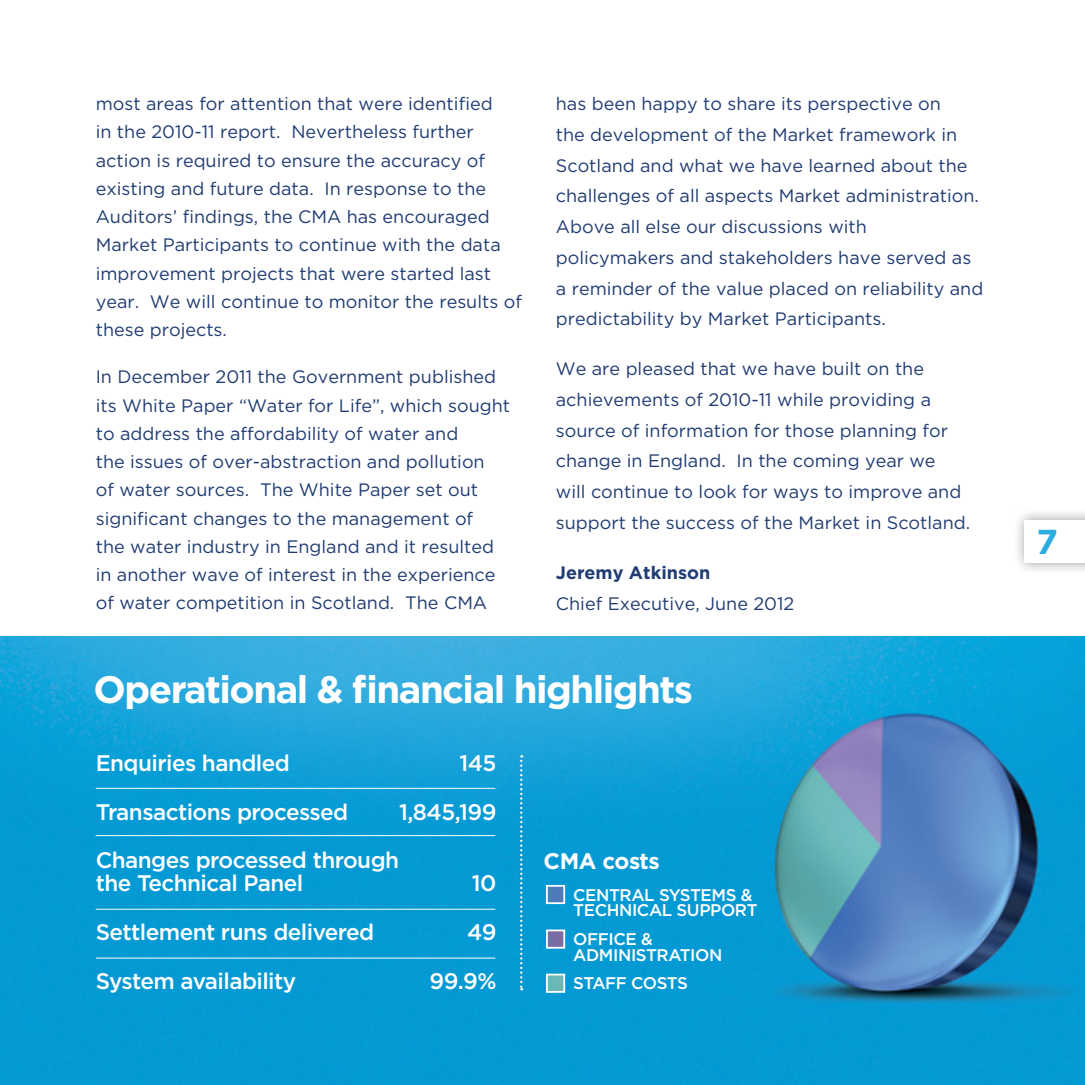
<style>
.page{position:relative;width:1085px;height:1085px;background:#fff}
.page>*{position:absolute;margin:0;border:0;box-sizing:border-box;transform-origin:0 0}
.t1{font:700 38.25px "Gotham";letter-spacing:-.04em;color:#fff}
.t2{font:700 34.43px "Gotham";color:#2cace2}
.t3{font:500 22.5px/48.6px "Gotham";letter-spacing:-.025em;color:#fff}
.t4{font:700 22.5px "Gotham";letter-spacing:-.02em;color:#fff}
.t5{font:18px/28.1px "Gotham";color:#203c72}
.t6{font:700 18px "Gotham";color:#203c72}
.t7{font:500 16.88px/15.8px "Gotham";letter-spacing:-.025em;color:#fff}
</style>
<div class="page">
<img style="left:0;top:636px;width:1084px;height:448px">
<div style="left:1012px;top:508px;width:72px;height:67px;background:#000;opacity:.4"></div>
<div style="left:1024px;top:520px;width:60px;height:43px;background:#fff"></div>
<svg style="left:520px;top:755px;width:2px;height:235px"></svg>
<div style="left:546px;top:884px;width:19px;height:19px;background:#4f7abd;border:2px solid #fff"></div>
<div style="left:546px;top:929px;width:19px;height:19px;background:#7b6da4;border:2px solid #fff"></div>
<div style="left:546px;top:973px;width:19px;height:19px;background:#6ab8b8;border:2px solid #fff"></div>
<hr style="left:96px;top:787px;width:399px;height:1px;background:#fff">
<hr style="left:96px;top:835px;width:399px;height:1px;background:#fff">
<hr style="left:96px;top:908px;width:399px;height:1px;background:#fff">
<hr style="left:96px;top:957px;width:399px;height:1px;background:#fff">
<p class="t5" style="left:96px;top:90px;width:428px">most areas for attention that were identified<br>in the 2010-11 report. Nevertheless further action is required to ensure the accuracy of existing and future data. In response to the Auditors’ findings, the CMA has encouraged Market Participants to continue with the data improvement projects that were started last year. We will continue to monitor the results of these projects.</p>
<p class="t5" style="left:96px;top:363px;width:416px">In December 2011 the Government published its White Paper “Water for Life”, which sought to address the affordability of water and<br>the issues of over-abstraction and pollution<br>of water sources. The White Paper set out significant changes to the management of<br>the water industry in England and it resulted in another wave of interest in the experience of water competition in Scotland. The CMA</p>
<p class="t5" style="left:555px;top:88px;width:429px;line-height:30.8px">has been happy to share its perspective on<br>the development of the Market framework in Scotland and what we have learned about the challenges of all aspects Market administration.<br>Above all else our discussions with policymakers and stakeholders have served as a reminder of the value placed on reliability and predictability by Market Participants.</p>
<p class="t5" style="left:555px;top:353px;width:416px;line-height:30.8px">We are pleased that we have built on the achievements of 2010-11 while providing a source of information for those planning for change in England. In the coming year we<br>will continue to look for ways to improve and support the success of the Market in Scotland.</p>
<p class="t6" style="left:555px;top:561px;width:156px">Jeremy Atkinson</p>
<p class="t5" style="left:555px;top:589px;width:240px">Chief Executive, June 2012</p>
<h1 class="t1" style="left:93px;top:665px;width:601px">Operational &amp; financial highlights</h1>
<p class="t3" style="left:96px;top:738px;width:196px">Enquiries handled</p>
<p class="t3" style="left:459px;top:738px;width:39px">145</p>
<p class="t3" style="left:96px;top:787px;width:254px">Transactions processed</p>
<p class="t3" style="left:96px;top:787px;width:402px;text-indent:303px">1,845,199<br>Changes processed through</p>
<p class="t3" style="left:96px;top:858px;width:209px">the Technical Panel</p>
<p class="t3" style="left:472px;top:858px;width:26px">10</p>
<p class="t3" style="left:96px;top:907px;width:280px">Settlement runs delivered</p>
<p class="t3" style="left:467px;top:907px;width:31px">49</p>
<p class="t3" style="left:96px;top:956px;width:202px">System availability</p>
<p class="t3" style="left:429px;top:956px;width:68px">99.9%</p>
<p class="t4" style="left:543px;top:847px;width:118px">CMA costs</p>
<p class="t7" style="left:573px;top:886px;width:186px">CENTRAL SYSTEMS &amp;<br>TECHNICAL SUPPORT</p>
<p class="t7" style="left:573px;top:930px;width:151px">OFFICE &amp;<br>ADMINISTRATION</p>
<p class="t7" style="left:573px;top:974px;width:116px">STAFF COSTS</p>
<h2 class="t2" style="left:1036px;top:520px;width:23px">7</h2>
</div>
